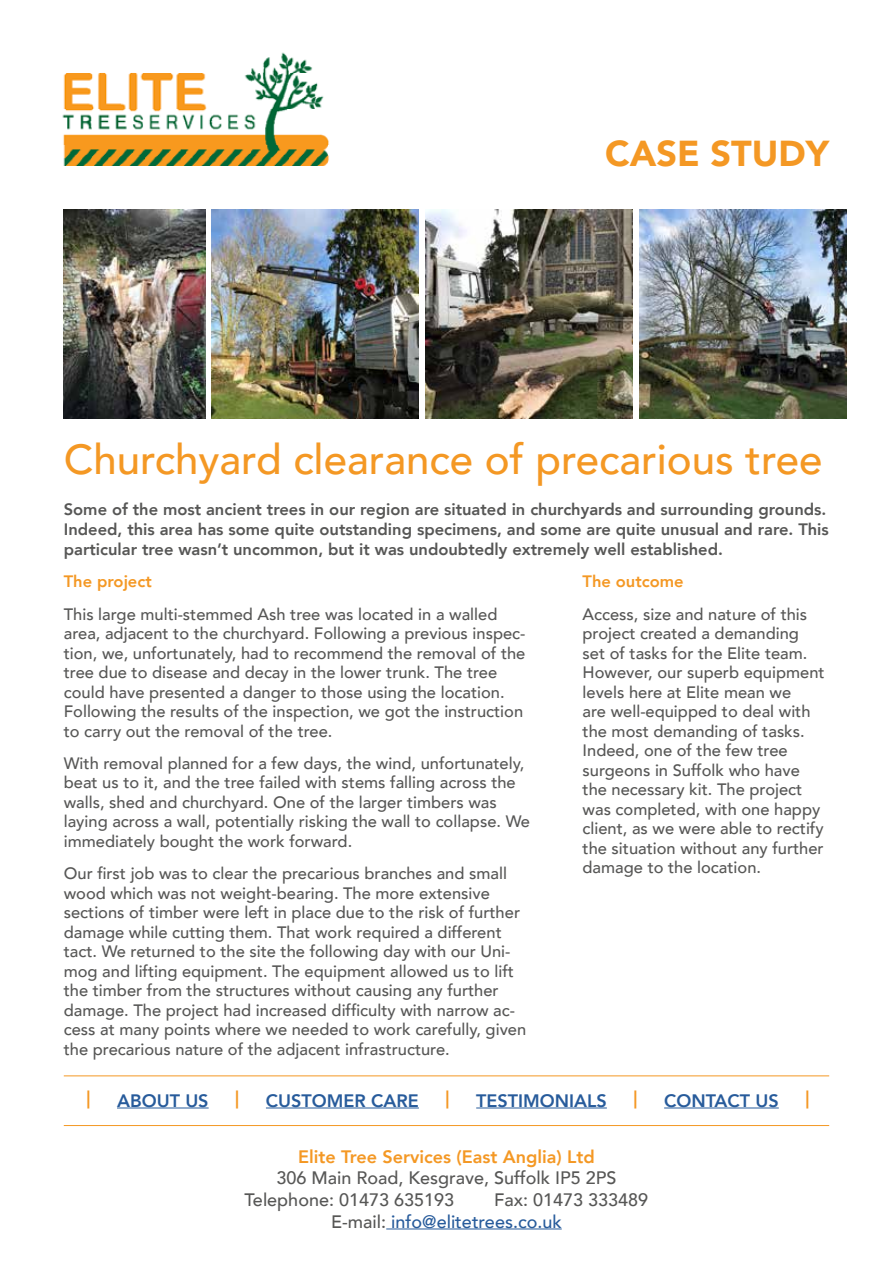
<style>
.page{position:relative;width:893px;height:1263px;background:#fff}
.page>*{position:absolute;margin:0;border:0;box-sizing:border-box;transform-origin:0 0}
.t1{font:500 42px "Avenir";color:#f49824}
.t2{font:900 36px "Avenir";color:#f49824}
.t3{font:500 18px/21.6px "Avenir";color:#575756}
.t4{font:800 18px "Avenir";color:#275b9b}
.t5{font:800 18px "Avenir";color:#f49824}
.t6{font:500 16.5px/19.5px "Avenir";color:#575756}
.t7{font:800 16.5px/19.8px "Avenir";color:#575756}
.t8{font:800 16.5px "Avenir";color:#f49824}
.s1{color:#275b9b}
</style>
<div class="page">
<img style="left:62px;top:52px;width:267px;height:113px">
<hr style="left:117px;top:1107px;width:92px;height:1px;background:#275b9b">
<hr style="left:266px;top:1107px;width:153px;height:1px;background:#275b9b">
<hr style="left:476px;top:1107px;width:131px;height:1px;background:#275b9b">
<hr style="left:664px;top:1107px;width:115px;height:1px;background:#275b9b">
<hr style="left:386px;top:1228px;width:176px;height:1px;background:#275b9b">
<hr style="left:64px;top:1075px;width:765px;height:1px;background:#f49824">
<hr style="left:64px;top:1125px;width:765px;height:1px;background:#f49824">
<img style="left:64px;top:210px;width:142px;height:208px">
<img style="left:212px;top:210px;width:207px;height:208px">
<img style="left:426px;top:210px;width:207px;height:208px">
<img style="left:639px;top:210px;width:207px;height:208px">
<h2 class="t2" style="left:605px;top:122px;width:225px">CASE STUDY</h2>
<h1 class="t1" style="left:64px;top:423px;width:760px">Churchyard clearance of precarious tree</h1>
<p class="t7" style="left:64px;top:500px;width:767px">Some of the most ancient trees in our region are situated in churchyards and surrounding grounds.<br>Indeed, this area has some quite outstanding specimens, and some are quite unusual and rare. This particular tree wasn’t uncommon, but it was undoubtedly extremely well established.</p>
<p class="t8" style="left:64px;top:569px;width:90px">The project</p>
<p class="t6" style="left:64px;top:603px;width:463px">This large multi-stemmed Ash tree was located in a walled area, adjacent to the churchyard. Following a previous inspec&shy;tion, we, unfortunately, had to recommend the removal of the tree due to disease and decay in the lower trunk. The tree could have presented a danger to those using the location.<br>Following the results of the inspection, we got the instruction to carry out the removal of the tree.</p>
<p class="t6" style="left:64px;top:752px;width:468px">With removal planned for a few days, the wind, unfortunately, beat us to it, and the tree failed with stems falling across the walls, shed and churchyard. One of the larger timbers was laying across a wall, potentially risking the wall to collapse. We immediately bought the work forward.</p>
<p class="t6" style="left:64px;top:863px;width:464px">Our first job was to clear the precarious branches and small wood which was not weight-bearing. The more extensive sections of timber were left in place due to the risk of further damage while cutting them. That work required a different tact. We returned to the site the following day with our Uni&shy;mog and lifting equipment. The equipment allowed us to lift the timber from the structures without causing any further damage. The project had increased difficulty with narrow ac&shy;cess at many points where we needed to work carefully, given the precarious nature of the adjacent infrastructure.</p>
<p class="t8" style="left:583px;top:569px;width:103px">The outcome</p>
<p class="t6" style="left:583px;top:603px;width:244px">Access, size and nature of this project created a demanding set of tasks for the Elite team.<br>However, our superb equipment levels here at Elite mean we<br>are well-equipped to deal with the most demanding of tasks.<br>Indeed, one of the few tree surgeons in Suffolk who have the necessary kit. The project was completed, with one happy client, as we were able to rectify the situation without any further damage to the location.</p>
<p class="t5" style="left:86px;top:1083px;width:5px">|</p>
<p class="t4" style="left:117px;top:1086px;width:93px">ABOUT US</p>
<p class="t5" style="left:235px;top:1083px;width:5px">|</p>
<p class="t4" style="left:266px;top:1086px;width:154px">CUSTOMER CARE</p>
<p class="t5" style="left:446px;top:1083px;width:5px">|</p>
<p class="t4" style="left:476px;top:1086px;width:132px">TESTIMONIALS</p>
<p class="t5" style="left:633px;top:1083px;width:5px">|</p>
<p class="t4" style="left:664px;top:1086px;width:116px">CONTACT US</p>
<p class="t5" style="left:805px;top:1083px;width:5px">|</p>
<p class="t5" style="left:298px;top:1142px;width:298px">Elite Tree Services (East Anglia) Ltd</p>
<p class="t3" style="left:245px;top:1166px;width:373px;text-indent:32px">306 Main Road, Kesgrave, Suffolk IP5 2PS<br>Telephone: 01473 635193</p>
<p class="t3" style="left:331px;top:1188px;width:319px;text-indent:163px">Fax: 01473 333489<br>E-mail: <span class="s1">info@elitetrees.co.uk</span></p>
</div>
